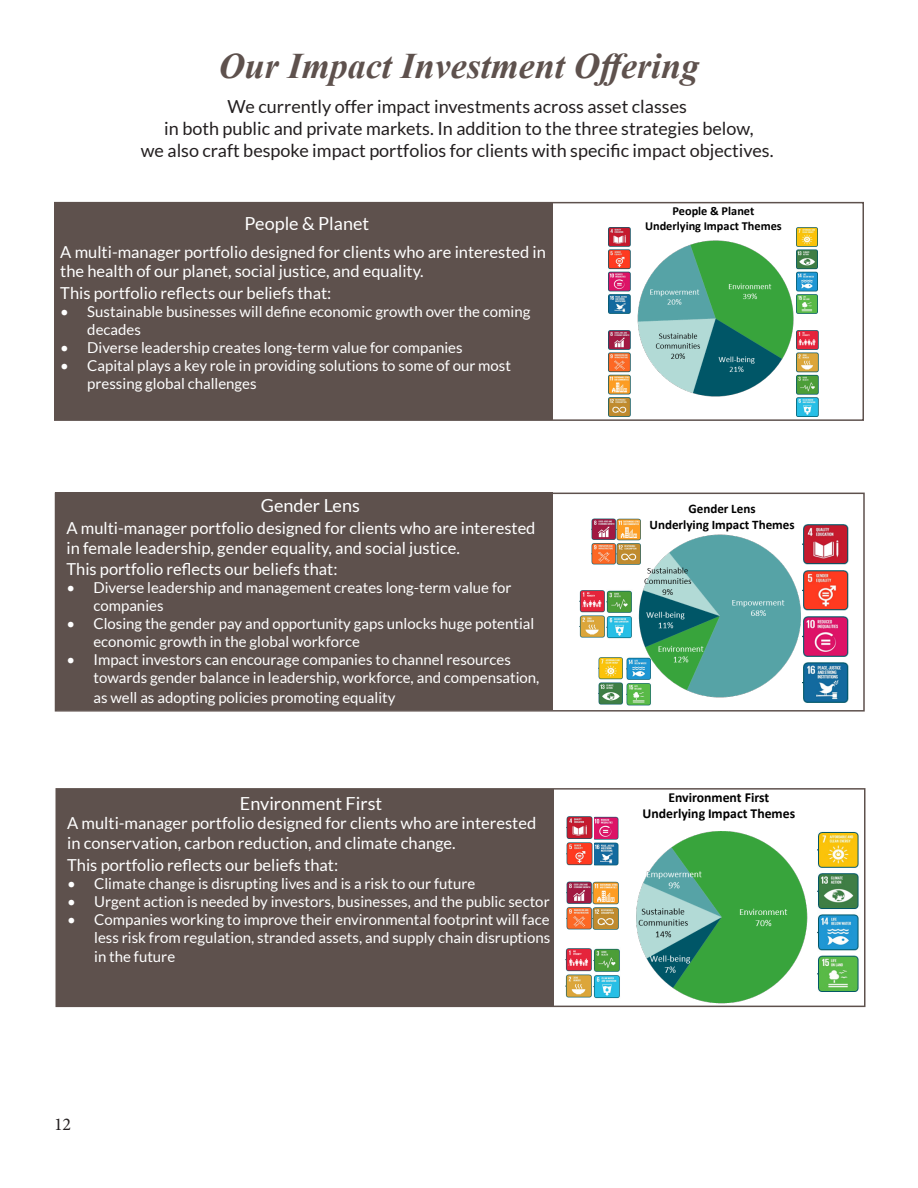
<style>
.page{position:relative;width:918px;height:1188px;background:#fff}
.page>*{position:absolute;margin:0;border:0;box-sizing:border-box;transform-origin:0 0}
.t1{font:italic 700 36px "Times New Roman";color:#5e514d}
.t2{font:18px "Lato";color:#231f20}
.t3{font:18px "Lato";color:#fff}
.t4{font:18px "Minion Pro";color:#231f20}
.t5{font:16.5px/19.8px "Lato";color:#fff}
.t6{font:15px/18px "Lato";color:#fff}
.t7{font:700 13.8px/16.5px "Calibri";color:#000;text-align:center}
.t8{font:700 13.05px/15.6px "Calibri";color:#000;text-align:center}
.t9{font:700 12.3px/14.7px "Calibri";color:#000;text-align:center}
</style>
<div class="page">
<div style="left:55px;top:203px;width:498px;height:217px;background:#5e514d"></div>
<div style="left:54px;top:202px;width:810px;height:219px;border:2px solid #5e514d"></div>
<img style="left:608px;top:220px;width:256px;height:197px">
<div style="left:56px;top:493px;width:498px;height:217px;background:#5e514d"></div>
<div style="left:55px;top:493px;width:810px;height:219px;border:2px solid #5e514d"></div>
<img style="left:577px;top:513px;width:288px;height:199px">
<div style="left:56px;top:790px;width:498px;height:217px;background:#5e514d"></div>
<div style="left:56px;top:788px;width:810px;height:219px;border:2px solid #5e514d"></div>
<img style="left:566px;top:808px;width:300px;height:199px">
<p class="t1" style="left:219px;top:41px;width:482px">Our Impact Investment Offering</p>
<p class="t2" style="left:227px;top:97px;width:461px">We currently offer impact investments across asset classes</p>
<p class="t2" style="left:164px;top:119px;width:591px">in both public and private markets. In addition to the three strategies below,</p>
<p class="t2" style="left:141px;top:140px;width:634px">we also craft bespoke impact portfolios for clients with specific impact objectives.</p>
<p class="t3" style="left:245px;top:213px;width:126px">People &amp; Planet</p>
<p class="t5" style="left:60px;top:242px;width:487px">A multi-manager portfolio designed for clients who are interested in the health of our planet, social justice, and equality.</p>
<p class="t5" style="left:60px;top:283px;width:273px">This portfolio reflects our beliefs that:</p>
<p class="t6" style="left:87px;top:302px;width:445px;text-indent:-27px">• Sustainable businesses will define economic growth over the coming decades</p>
<p class="t6" style="left:60px;top:338px;width:404px">• Diverse leadership creates long-term value for companies</p>
<p class="t6" style="left:87px;top:356px;width:425px;text-indent:-27px">• Capital plays a key role in providing solutions to some of our most pressing global challenges</p>
<p class="t3" style="left:261px;top:496px;width:101px">Gender Lens</p>
<p class="t5" style="left:66px;top:518px;width:471px">A multi-manager portfolio designed for clients who are interested in female leadership, gender equality, and social justice.</p>
<p class="t5" style="left:66px;top:559px;width:273px">This portfolio reflects our beliefs that:</p>
<p class="t6" style="left:93px;top:579px;width:420px;text-indent:-27px">• Diverse leadership and management creates long-term value for companies</p>
<p class="t6" style="left:93px;top:615px;width:442px;text-indent:-27px">• Closing the gender pay and opportunity gaps unlocks huge potential economic growth in the global workforce</p>
<p class="t6" style="left:93px;top:651px;width:448px;text-indent:-27px">• Impact investors can encourage companies to channel resources towards gender balance in leadership, workforce, and compensation,</p>
<p class="t6" style="left:93px;top:689px;width:304px">as well as adopting policies promoting equality</p>
<p class="t3" style="left:240px;top:793px;width:144px">Environment First</p>
<p class="t5" style="left:67px;top:813px;width:471px">A multi-manager portfolio designed for clients who are interested in conservation, carbon reduction, and climate change.</p>
<p class="t5" style="left:67px;top:855px;width:273px">This portfolio reflects our beliefs that:</p>
<p class="t6" style="left:67px;top:874px;width:410px">• Climate change is disrupting lives and is a risk to our future</p>
<p class="t6" style="left:67px;top:892px;width:484px">• Urgent action is needed by investors, businesses, and the public sector</p>
<p class="t6" style="left:67px;top:910px;width:485px;text-align:right">• Companies working to improve their environmental footprint will face less risk from regulation, stranded assets, and supply chain disruptions</p>
<p class="t6" style="left:94px;top:948px;width:83px">in the future</p>
<p class="t4" style="left:54px;top:1112px;width:19px">12</p>
<p class="t9" style="left:645px;top:204px;width:138px">People &amp; Planet<br>Underlying Impact Themes</p>
<p class="t8" style="left:649px;top:501px;width:147px">Gender Lens<br>Underlying Impact Themes</p>
<p class="t7" style="left:642px;top:789px;width:154px">Environment First<br>Underlying Impact Themes</p>
</div>
